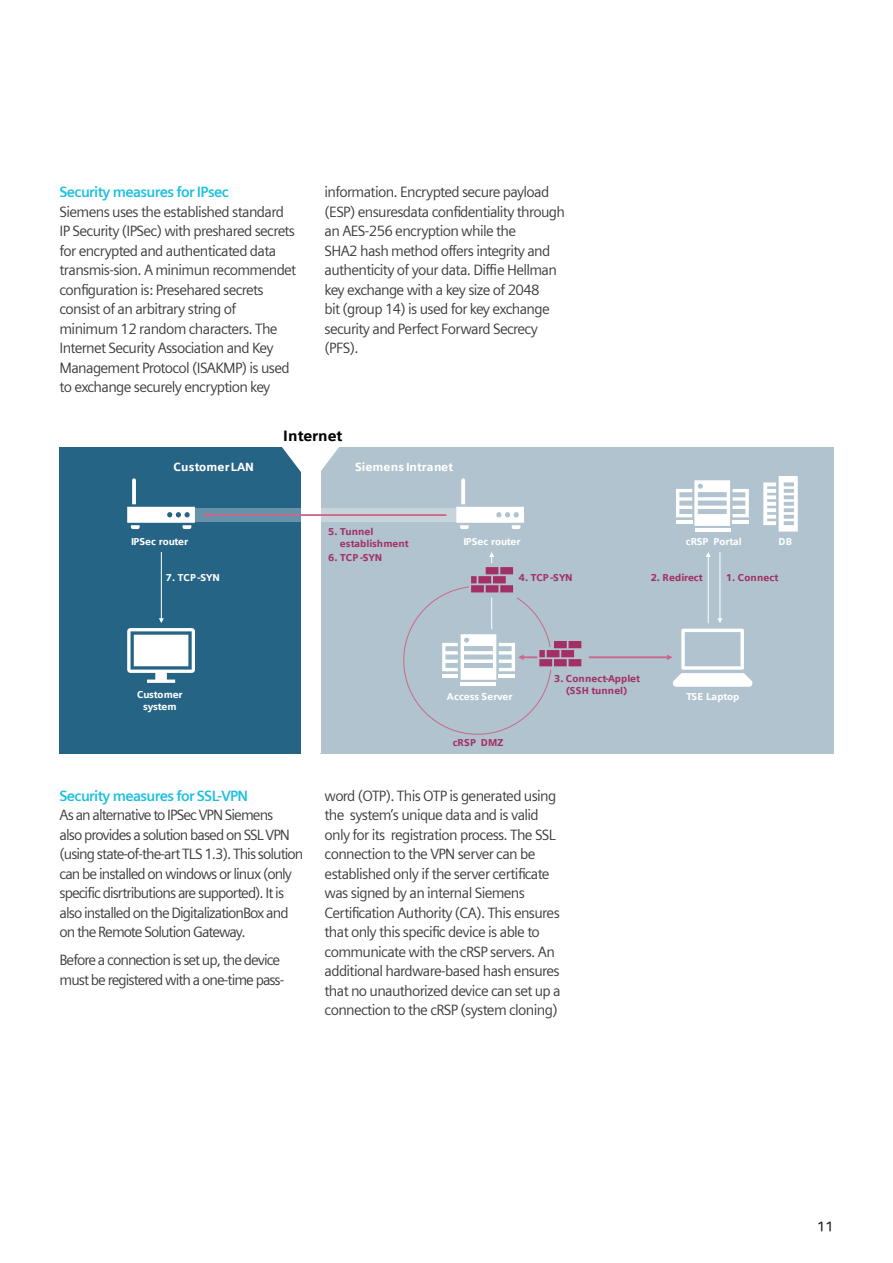
<style>
.page{position:relative;width:893px;height:1263px;background:#fff}
.page>*{position:absolute;margin:0;border:0;box-sizing:border-box;transform-origin:0 0}
.t1{font:15px/19.5px "Siemens Sans";letter-spacing:-.045em;color:#3e3e3f}
.t2{font:15px/19.5px "Siemens Sans";letter-spacing:-.065em;color:#3e3e3f}
.t3{font:700 15px "Siemens Sans";letter-spacing:-.045em;color:#1cbfdf}
.t4{font:900 14.85px "Siemens Sans";color:#030303}
.t5{font:13.5px "Nanum Square B";color:#231f20}
.t6{font:900 11.7px "Siemens Sans";letter-spacing:.02em;color:#fff}
.t7{font:900 9.9px/11.7px "Siemens Sans";letter-spacing:.015em;color:#a33064;text-align:center}
.t8{font:900 9.9px/11.7px "Siemens Sans";letter-spacing:.005em;color:#fff;text-align:center}
</style>
<div class="page">
<div style="left:60px;top:448px;width:241px;height:306px;background:#266486"></div>
<div style="left:320px;top:448px;width:513px;height:306px;background:#b0c3ce"></div>
<svg style="left:281px;top:447px;width:59px;height:38px"></svg>
<svg style="left:127px;top:478px;width:68px;height:51px"></svg>
<svg style="left:456px;top:478px;width:68px;height:51px"></svg>
<hr style="left:461px;top:682px;width:35px;height:4px;background:#fff">
<hr style="left:695px;top:528px;width:35px;height:4px;background:#fff">
<svg style="left:676px;top:480px;width:73px;height:46px"></svg>
<svg style="left:763px;top:476px;width:35px;height:56px"></svg>
<hr style="left:589px;top:656px;width:79px;height:2px;background:#ca688a">
<svg style="left:667px;top:629px;width:85px;height:58px"></svg>
<hr style="left:708px;top:556px;width:1px;height:67px;background:#fff">
<svg style="left:706px;top:552px;width:5px;height:5px"></svg>
<hr style="left:720px;top:552px;width:1px;height:67px;background:#fff">
<svg style="left:717px;top:618px;width:5px;height:5px"></svg>
<svg style="left:192px;top:508px;width:264px;height:13px;background:#a5bdcb"></svg>
<hr style="left:208px;top:514px;width:238px;height:2px;background:#ca688a">
<svg style="left:203px;top:512px;width:6px;height:6px"></svg>
<hr style="left:161px;top:552px;width:1px;height:67px;background:#fff">
<svg style="left:127px;top:618px;width:68px;height:65px"></svg>
<svg style="left:442px;top:634px;width:139px;height:46px"></svg>
<svg style="left:471px;top:552px;width:42px;height:40px"></svg>
<hr style="left:491px;top:598px;width:1px;height:31px;background:#fff">
<p class="t3" style="left:60px;top:180px;width:171px">Security measures for IPsec</p>
<p class="t1" style="left:60px;top:201px;width:238px">Siemens uses the established standard IP Security (IPSec) with preshared secrets for encrypted and authenticated data transmis-sion. A minimun recommendet configuration is: Presehared secrets consist of an arbitrary string of minimum 12 random characters. The Internet Security Association and Key Management Protocol (ISAKMP) is used to exchange securely encryption key</p>
<p class="t1" style="left:325px;top:181px;width:242px">information. Encrypted secure payload (ESP) ensuresdata confidentiality through an AES-256 encryption while the<br>SHA2 hash method offers integrity and authenticity of your data. Diffie Hellman key exchange with a key size of 2048<br>bit (group 14) is used for key exchange security and Perfect Forward Secrecy (PFS).</p>
<p class="t4" style="left:283px;top:424px;width:61px">Internet</p>
<p class="t6" style="left:174px;top:457px;width:82px">CustomerLAN</p>
<p class="t6" style="left:355px;top:457px;width:100px">Siemens Intranet</p>
<p class="t7" style="left:340px;top:525px;width:70px;text-align:left;text-indent:-12px">5. Tunnel establishment</p>
<p class="t7" style="left:328px;top:552px;width:55px">6. TCP -SYN</p>
<p class="t8" style="left:131px;top:535px;width:58px">IPSec router</p>
<p class="t8" style="left:463px;top:535px;width:58px">IPSec router</p>
<p class="t8" style="left:686px;top:535px;width:58px">cRSP Portal</p>
<p class="t8" style="left:779px;top:535px;width:15px">DB</p>
<p class="t8" style="left:166px;top:571px;width:55px">7. TCP -SYN</p>
<p class="t7" style="left:519px;top:571px;width:55px">4. TCP -SYN</p>
<p class="t7" style="left:651px;top:571px;width:54px">2. Redirect</p>
<p class="t7" style="left:726px;top:571px;width:54px">1. Connect</p>
<p class="t8" style="left:137px;top:688px;width:47px">Customer system</p>
<p class="t3" style="left:60px;top:784px;width:190px">Security measures for SSL-VPN</p>
<p class="t2" style="left:60px;top:804px;width:245px">As an alternative to IPSec VPN Siemens<br>also provides a solution based on SSL VPN (using state-of-the-art TLS 1.3). This solution can be installed on windows or linux (only specific disrtributions are supported). It is also installed on the DigitalizationBox and on the Remote Solution Gateway.</p>
<p class="t2" style="left:60px;top:949px;width:226px">Before a connection is set up, the device must be registered with a one-time pass-</p>
<p class="t7" style="left:554px;top:672px;width:88px">3. Connect-Applet (SSH tunnel)</p>
<p class="t8" style="left:447px;top:690px;width:67px">Access Server</p>
<p class="t8" style="left:686px;top:690px;width:54px">TSE Laptop</p>
<p class="t7" style="left:453px;top:736px;width:52px">cRSP DMZ</p>
<p class="t1" style="left:325px;top:785px;width:238px">word (OTP). This OTP is generated using the system’s unique data and is valid only for its registration process. The SSL connection to the VPN server can be established only if the server certificate was signed by an internal Siemens Certification Authority (CA). This ensures that only this specific device is able to communicate with the cRSP servers. An additional hardware-based hash ensures that no unauthorized device can set up a connection to the cRSP (system cloning)</p>
<p class="t5" style="left:817px;top:1219px;width:18px">11</p>
</div>
